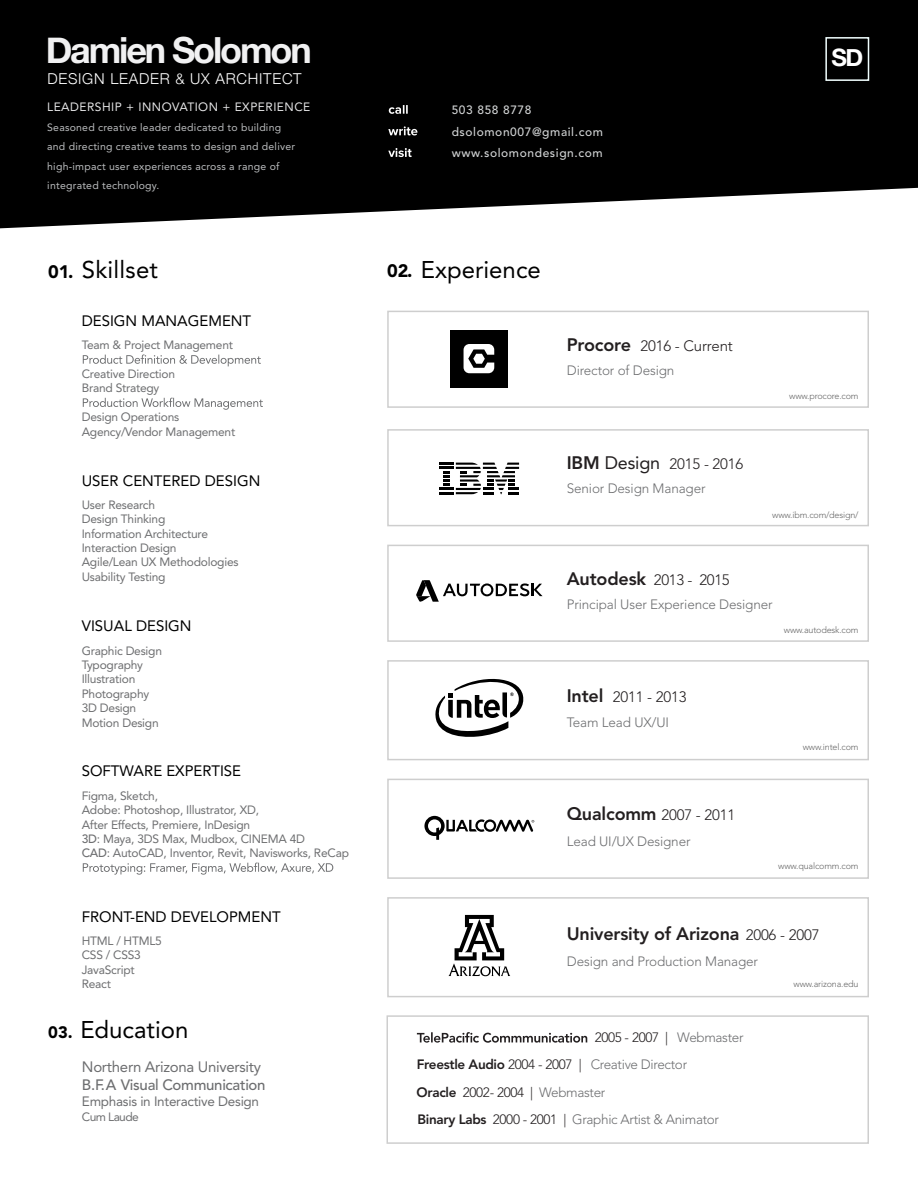
<style>
.page{position:relative;width:918px;height:1188px;background:#fff}
.page>*{position:absolute;margin:0;border:0;box-sizing:border-box;transform-origin:0 0}
.t1{font:700 36px "Helvetica Neue";letter-spacing:-.06em;color:#f1f1f2}
.t2{font:24px "Avenir LT Std";color:#000}
.t3{font:700 24px "Helvetica Neue";color:#fff}
.t4{font:800 18px "Avenir LT Std";letter-spacing:-.01em;color:#231f20}
.t5{font:900 18px "Avenir LT Std";color:#000}
.t6{font:300 15px "Avenir LT Std";letter-spacing:-.01em;color:#231f20}
.t7{font:15px "Avenir LT Std";color:#000}
.t8{font:15px "Avenir LT Std";letter-spacing:-.02em;color:#6d6e70}
.t9{font:300 15px "Helvetica Neue";letter-spacing:.05em;color:#fff}
.t10{font:500 15px "Avenir LT Std";letter-spacing:-.02em;color:#6d6e70}
.t11{font:300 13.5px/27px "Avenir LT Std";letter-spacing:-.01em;color:#6d6e70}
.t12{font:13.5px "Avenir LT Std";letter-spacing:-.02em;color:#6d6e70}
.t13{font:12px/14.4px "Avenir LT Std";letter-spacing:-.02em;color:#6d6e70}
.t14{font:500 12px/22.2px "Avenir LT Std";letter-spacing:.05em;color:#d0d2d3}
.t15{font:12px "Avenir LT Std";letter-spacing:.04em;color:#e7e7e8}
.t16{font:12px "Avenir LT Std";letter-spacing:-.05em;color:#6d6e70}
.t17{font:10.5px/19.5px "Avenir LT Std";letter-spacing:.025em;color:#bbbdbf}
.t18{font:300 9px "Avenir LT Std";letter-spacing:-.02em;color:#676767}
.s1{font-weight:900;font-size:18px}
.s2{font-weight:800;font-size:18px}
.s3{font-weight:400;font-size:18px}
.s4{font-weight:500}
.s5{font-weight:900;font-size:16.5px}
.s6{font-weight:300;font-size:15px}
.s7{color:#231f20}
.s8{font-weight:800;color:#231f20}
</style>
<div class="page">
<svg style="left:0;top:0;width:918px;height:228px;background:#151515"></svg>
<div style="left:825px;top:37px;width:44px;height:44px;border:2px solid #f2ffff"></div>
<div style="left:387px;top:545px;width:482px;height:97px;border:2px solid #cecece"></div>
<div style="left:387px;top:660px;width:482px;height:100px;border:2px solid #cecece"></div>
<div style="left:387px;top:779px;width:482px;height:100px;border:2px solid #cecece"></div>
<div style="left:387px;top:897px;width:482px;height:100px;border:2px solid #cecece"></div>
<svg style="left:83px;top:863px;width:250px;height:12px"></svg>
<svg style="left:416px;top:580px;width:127px;height:22px"></svg>
<svg style="left:435px;top:678px;width:89px;height:59px"></svg>
<svg style="left:424px;top:816px;width:110px;height:24px"></svg>
<svg style="left:448px;top:915px;width:62px;height:61px"></svg>
<svg style="left:417px;top:1032px;width:170px;height:11px"></svg>
<svg style="left:83px;top:354px;width:178px;height:12px"></svg>
<svg style="left:83px;top:398px;width:180px;height:12px"></svg>
<img style="left:388px;top:105px;width:29px;height:52px">
<div style="left:387px;top:1015px;width:482px;height:129px;border:2px solid #cecece"></div>
<div style="left:387px;top:429px;width:482px;height:97px;border:2px solid #cecece"></div>
<svg style="left:439px;top:463px;width:80px;height:31px"></svg>
<div style="left:387px;top:311px;width:482px;height:97px;border:2px solid #cecece"></div>
<div style="left:450px;top:330px;width:58px;height:58px;background:#000"></div>
<svg style="left:464px;top:344px;width:30px;height:29px"></svg>
<h1 class="t1" style="left:46px;top:22px;width:268px">Damien Solomon</h1>
<p class="t9" style="left:47px;top:67px;width:256px">DESIGN LEADER &amp; UX ARCHITECT</p>
<p class="t15" style="left:47px;top:100px;width:265px">LEADERSHIP + INNOVATION + EXPERIENCE</p>
<p class="t17" style="left:47px;top:118px;width:249px">Seasoned creative leader dedicated to building and directing creative teams to design and deliver high-impact user experiences across a range of integrated technology.</p>
<p class="t14" style="left:452px;top:99px;width:153px">503 858 8778 dsolomon007@gmail.com</p>
<p class="t14" style="left:452px;top:142px;width:153px">www.solomondesign.com</p>
<h2 class="t2" style="left:48px;top:256px;width:111px"><span class="s1">01.</span> Skillset</h2>
<h2 class="t2" style="left:421px;top:256px;width:122px">Experience</h2>
<h3 class="t5" style="left:387px;top:260px;width:27px">02.</h3>
<p class="t7" style="left:82px;top:312px;width:171px">DESIGN MANAGEMENT</p>
<p class="t13" style="left:82px;top:338px;width:153px">Team &amp; Project Management</p>
<p class="t13" style="left:82px;top:367px;width:95px">Creative Direction<br>Brand Strategy</p>
<p class="t13" style="left:82px;top:410px;width:155px">Design Operations<br>Agency/Vendor Management</p>
<p class="t7" style="left:82px;top:472px;width:180px">USER CENTERED DESIGN</p>
<p class="t6" style="left:567px;top:337px;width:168px"><span class="s2">Procore</span> 2016 - Current</p>
<p class="t11" style="left:567px;top:357px;width:109px">Director of Design</p>
<p class="t6" style="left:567px;top:455px;width:178px"><span class="s2">IBM</span> <span class="s3">Design</span> 2015 - 2016</p>
<p class="t11" style="left:567px;top:475px;width:140px">Senior Design Manager</p>
<h2 class="t3" style="left:831px;top:39px;width:33px">SD</h2>
<p class="t18" style="left:789px;top:391px;width:71px">www.procore.com</p>
<p class="t13" style="left:82px;top:497px;width:158px">User Research<br>Design Thinking<br>Information Architecture<br>Interaction Design<br>Agile/Lean UX Methodologies<br>Usability Testing</p>
<p class="t7" style="left:82px;top:617px;width:111px">VISUAL DESIGN</p>
<p class="t13" style="left:82px;top:643px;width:82px">Graphic Design<br>Typography<br>Illustration<br>Photography<br>3D Design<br>Motion Design</p>
<p class="t7" style="left:82px;top:762px;width:161px">SOFTWARE EXPERTISE</p>
<p class="t13" style="left:82px;top:788px;width:269px">Figma, Sketch,<br>Adobe: Photoshop, Illustrator, XD,<br>After Effects, Premiere, InDesign<br><span class="s4">3D</span>: Maya, 3DS Max, Mudbox, CINEMA 4D<br><span class="s4">CAD</span>: AutoCAD, Inventor, Revit, Navisworks, ReCap</p>
<p class="t7" style="left:82px;top:908px;width:200px">FRONT-END DEVELOPMENT</p>
<p class="t13" style="left:82px;top:934px;width:82px">HTML / HTML5<br>CSS / CSS3<br>JavaScript<br>React</p>
<h2 class="t2" style="left:48px;top:1016px;width:142px"><span class="s5">03.</span> Education</h2>
<p class="t8" style="left:82px;top:1058px;width:181px">Northern Arizona University</p>
<p class="t10" style="left:82px;top:1076px;width:185px">B.F.A Visual Communication</p>
<p class="t12" style="left:82px;top:1094px;width:179px">Emphasis in Interactive Design</p>
<p class="t16" style="left:82px;top:1110px;width:58px">Cum Laude</p>
<p class="t18" style="left:772px;top:509px;width:88px">www.ibm.com/design/</p>
<p class="t6" style="left:567px;top:571px;width:164px"><span class="s2">Autodesk</span> 2013 - 2015</p>
<p class="t11" style="left:567px;top:591px;width:207px">Principal User Experience Designer</p>
<p class="t18" style="left:784px;top:625px;width:76px">www.autodesk.com</p>
<p class="t6" style="left:567px;top:688px;width:121px"><span class="s2">Intel</span> 2011 - 2013</p>
<p class="t11" style="left:567px;top:709px;width:104px">Team Lead UX/UI</p>
<p class="t18" style="left:803px;top:742px;width:57px">www.intel.com</p>
<p class="t6" style="left:567px;top:806px;width:170px"><span class="s2">Qualcomm</span> 2007 - 2011</p>
<p class="t11" style="left:567px;top:828px;width:125px">Lead UI/UX Designer</p>
<p class="t18" style="left:778px;top:860px;width:82px">www.qualcomm.com</p>
<h3 class="t4" style="left:567px;top:924px;width:254px">University of Arizona <span class="s6">2006 - 2007</span></h3>
<p class="t11" style="left:567px;top:948px;width:193px">Design and Production Manager</p>
<p class="t18" style="left:794px;top:979px;width:66px">www.arizona.edu</p>
<p class="t11" style="left:417px;top:1024px;width:328px;text-indent:178px"><span class="s7">2005 - 2007 |</span> Webmaster <span class="s8">Freestle Audio</span> <span class="s7">2004 - 2007 |</span> Creative Director<br><span class="s8">Oracle</span> <span class="s7">2002- 2004 |</span> Webmaster<br><span class="s8">Binary Labs</span> <span class="s7">2000 - 2001 |</span> Graphic Artist &amp; Animator</p>
</div>
